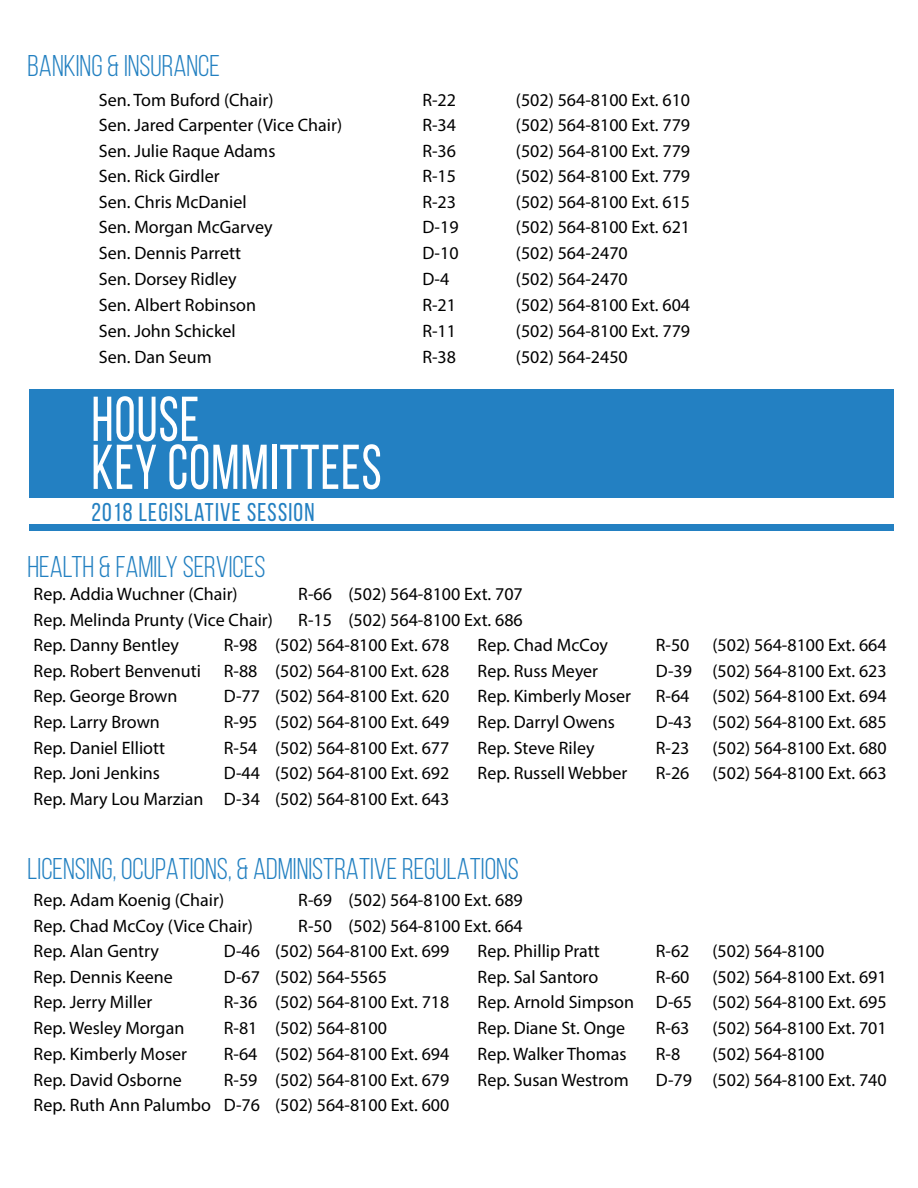
<style>
.page{position:relative;width:918px;height:1188px;background:#fff}
.page>*{position:absolute;margin:0;border:0;box-sizing:border-box;transform-origin:0 0}
.t1{font:63.15px/48px "Bebas Neue";letter-spacing:.02em;color:#fff;scale:.85 1}
.t2{font:30px "Bebas Neue";color:#2280c1}
.t3{font:25.65px "Bebas Neue";letter-spacing:.05em;color:#2380c2;scale:.96 1}
.t4{font:18px "Myriad Pro";color:#000}
</style>
<div class="page">
<div style="left:29px;top:389px;width:864px;height:141px;background:#2380c2"></div>
<div style="left:22px;top:499px;width:873px;height:25px;background:#fff"></div>
<h2 class="t2" style="left:28px;top:49px;width:194px">BANKING &amp; INSURANCE</h2>
<p class="t4" style="left:99px;top:88px;width:176px">Sen. Tom Buford (Chair)</p>
<p class="t4" style="left:422px;top:88px;width:35px">R-22</p>
<p class="t4" style="left:516px;top:88px;width:176px">(502) 564-8100 Ext. 610</p>
<p class="t4" style="left:99px;top:114px;width:245px">Sen. Jared Carpenter (Vice Chair)</p>
<p class="t4" style="left:422px;top:114px;width:35px">R-34</p>
<p class="t4" style="left:516px;top:114px;width:176px">(502) 564-8100 Ext. 779</p>
<p class="t4" style="left:99px;top:139px;width:178px">Sen. Julie Raque Adams</p>
<p class="t4" style="left:422px;top:139px;width:35px">R-36</p>
<p class="t4" style="left:516px;top:139px;width:176px">(502) 564-8100 Ext. 779</p>
<p class="t4" style="left:99px;top:165px;width:122px">Sen. Rick Girdler</p>
<p class="t4" style="left:422px;top:165px;width:35px">R-15</p>
<p class="t4" style="left:516px;top:165px;width:176px">(502) 564-8100 Ext. 779</p>
<p class="t4" style="left:99px;top:190px;width:149px">Sen. Chris McDaniel</p>
<p class="t4" style="left:422px;top:190px;width:35px">R-23</p>
<p class="t4" style="left:516px;top:190px;width:176px">(502) 564-8100 Ext. 615</p>
<p class="t4" style="left:99px;top:216px;width:175px">Sen. Morgan McGarvey</p>
<p class="t4" style="left:422px;top:216px;width:38px">D-19</p>
<p class="t4" style="left:516px;top:216px;width:176px">(502) 564-8100 Ext. 621</p>
<p class="t4" style="left:99px;top:242px;width:144px">Sen. Dennis Parrett</p>
<p class="t4" style="left:422px;top:242px;width:38px">D-10</p>
<p class="t4" style="left:516px;top:242px;width:113px">(502) 564-2470</p>
<p class="t4" style="left:99px;top:268px;width:139px">Sen. Dorsey Ridley</p>
<p class="t4" style="left:422px;top:268px;width:28px">D-4</p>
<p class="t4" style="left:516px;top:268px;width:113px">(502) 564-2470</p>
<p class="t4" style="left:99px;top:294px;width:159px">Sen. Albert Robinson</p>
<p class="t4" style="left:422px;top:294px;width:35px">R-21</p>
<p class="t4" style="left:516px;top:294px;width:176px">(502) 564-8100 Ext. 604</p>
<p class="t4" style="left:99px;top:320px;width:138px">Sen. John Schickel</p>
<p class="t4" style="left:422px;top:320px;width:35px">R-11</p>
<p class="t4" style="left:516px;top:320px;width:176px">(502) 564-8100 Ext. 779</p>
<p class="t4" style="left:99px;top:346px;width:114px">Sen. Dan Seum</p>
<p class="t4" style="left:422px;top:346px;width:35px">R-38</p>
<p class="t4" style="left:516px;top:346px;width:113px">(502) 564-2450</p>
<h1 class="t1" style="left:91px;top:395px;width:343px">HOUSE<br>KEY COMMITTEES</h1>
<h3 class="t3" style="left:91px;top:498px;width:234px">2018 LEGISLATIVE SESSION</h3>
<h2 class="t2" style="left:28px;top:550px;width:239px">HEALTH &amp; FAMILY SERVICES</h2>
<p class="t4" style="left:34px;top:583px;width:206px">Rep. Addia Wuchner (Chair)</p>
<p class="t4" style="left:298px;top:583px;width:226px">R-66 (502) 564-8100 Ext. 707</p>
<p class="t4" style="left:34px;top:609px;width:241px">Rep. Melinda Prunty (Vice Chair)</p>
<p class="t4" style="left:298px;top:609px;width:226px">R-15 (502) 564-8100 Ext. 686</p>
<p class="t4" style="left:34px;top:634px;width:147px">Rep. Danny Bentley</p>
<p class="t4" style="left:224px;top:634px;width:227px">R-98 (502) 564-8100 Ext. 678</p>
<p class="t4" style="left:478px;top:634px;width:132px">Rep. Chad McCoy</p>
<p class="t4" style="left:656px;top:634px;width:35px">R-50</p>
<p class="t4" style="left:713px;top:634px;width:176px">(502) 564-8100 Ext. 664</p>
<p class="t4" style="left:34px;top:660px;width:169px">Rep. Robert Benvenuti</p>
<p class="t4" style="left:224px;top:660px;width:227px">R-88 (502) 564-8100 Ext. 628</p>
<p class="t4" style="left:478px;top:660px;width:122px">Rep. Russ Meyer</p>
<p class="t4" style="left:656px;top:660px;width:232px">D-39 (502) 564-8100 Ext. 623</p>
<p class="t4" style="left:34px;top:685px;width:145px">Rep. George Brown</p>
<p class="t4" style="left:224px;top:685px;width:227px">D-77 (502) 564-8100 Ext. 620</p>
<p class="t4" style="left:478px;top:685px;width:155px">Rep. Kimberly Moser</p>
<p class="t4" style="left:656px;top:685px;width:35px">R-64</p>
<p class="t4" style="left:713px;top:685px;width:176px">(502) 564-8100 Ext. 694</p>
<p class="t4" style="left:34px;top:711px;width:128px">Rep. Larry Brown</p>
<p class="t4" style="left:224px;top:711px;width:227px">R-95 (502) 564-8100 Ext. 649</p>
<p class="t4" style="left:478px;top:711px;width:139px">Rep. Darryl Owens</p>
<p class="t4" style="left:656px;top:711px;width:232px">D-43 (502) 564-8100 Ext. 685</p>
<p class="t4" style="left:34px;top:737px;width:133px">Rep. Daniel Elliott</p>
<p class="t4" style="left:224px;top:737px;width:227px">R-54 (502) 564-8100 Ext. 677</p>
<p class="t4" style="left:478px;top:737px;width:118px">Rep. Steve Riley</p>
<p class="t4" style="left:656px;top:737px;width:35px">R-23</p>
<p class="t4" style="left:713px;top:737px;width:176px">(502) 564-8100 Ext. 680</p>
<p class="t4" style="left:34px;top:762px;width:128px">Rep. Joni Jenkins</p>
<p class="t4" style="left:224px;top:762px;width:227px">D-44 (502) 564-8100 Ext. 692</p>
<p class="t4" style="left:478px;top:762px;width:151px">Rep. Russell Webber</p>
<p class="t4" style="left:656px;top:762px;width:35px">R-26</p>
<p class="t4" style="left:713px;top:762px;width:176px">(502) 564-8100 Ext. 663</p>
<p class="t4" style="left:34px;top:788px;width:417px">Rep. Mary Lou Marzian D-34 (502) 564-8100 Ext. 643</p>
<h2 class="t2" style="left:28px;top:852px;width:493px">LICENSING, OCUPATIONS, &amp; ADMINISTRATIVE REGULATIONS</h2>
<p class="t4" style="left:34px;top:889px;width:192px">Rep. Adam Koenig (Chair)</p>
<p class="t4" style="left:298px;top:889px;width:226px">R-69 (502) 564-8100 Ext. 689</p>
<p class="t4" style="left:34px;top:915px;width:221px">Rep. Chad McCoy (Vice Chair)</p>
<p class="t4" style="left:298px;top:915px;width:226px">R-50 (502) 564-8100 Ext. 664</p>
<p class="t4" style="left:34px;top:940px;width:127px">Rep. Alan Gentry</p>
<p class="t4" style="left:224px;top:940px;width:227px">D-46 (502) 564-8100 Ext. 699</p>
<p class="t4" style="left:478px;top:940px;width:124px">Rep. Phillip Pratt</p>
<p class="t4" style="left:656px;top:940px;width:35px">R-62</p>
<p class="t4" style="left:713px;top:940px;width:113px">(502) 564-8100</p>
<p class="t4" style="left:34px;top:966px;width:141px">Rep. Dennis Keene</p>
<p class="t4" style="left:224px;top:966px;width:165px">D-67 (502) 564-5565</p>
<p class="t4" style="left:478px;top:966px;width:122px">Rep. Sal Santoro</p>
<p class="t4" style="left:656px;top:966px;width:35px">R-60</p>
<p class="t4" style="left:713px;top:966px;width:176px">(502) 564-8100 Ext. 691</p>
<p class="t4" style="left:34px;top:991px;width:120px">Rep. Jerry Miller</p>
<p class="t4" style="left:224px;top:991px;width:227px">R-36 (502) 564-8100 Ext. 718</p>
<p class="t4" style="left:478px;top:991px;width:411px">Rep. Arnold Simpson D-65 (502) 564-8100 Ext. 695</p>
<p class="t4" style="left:34px;top:1017px;width:152px">Rep. Wesley Morgan</p>
<p class="t4" style="left:224px;top:1017px;width:165px">R-81 (502) 564-8100</p>
<p class="t4" style="left:478px;top:1017px;width:149px">Rep. Diane St. Onge</p>
<p class="t4" style="left:656px;top:1017px;width:35px">R-63</p>
<p class="t4" style="left:713px;top:1017px;width:176px">(502) 564-8100 Ext. 701</p>
<p class="t4" style="left:34px;top:1043px;width:155px">Rep. Kimberly Moser</p>
<p class="t4" style="left:224px;top:1043px;width:227px">R-64 (502) 564-8100 Ext. 694</p>
<p class="t4" style="left:478px;top:1043px;width:150px">Rep. Walker Thomas</p>
<p class="t4" style="left:656px;top:1043px;width:26px">R-8</p>
<p class="t4" style="left:713px;top:1043px;width:113px">(502) 564-8100</p>
<p class="t4" style="left:34px;top:1068px;width:150px">Rep. David Osborne</p>
<p class="t4" style="left:224px;top:1068px;width:227px">R-59 (502) 564-8100 Ext. 679</p>
<p class="t4" style="left:478px;top:1068px;width:153px">Rep. Susan Westrom</p>
<p class="t4" style="left:656px;top:1068px;width:232px">D-79 (502) 564-8100 Ext. 740</p>
<p class="t4" style="left:34px;top:1094px;width:417px">Rep. Ruth Ann Palumbo D-76 (502) 564-8100 Ext. 600</p>
</div>
